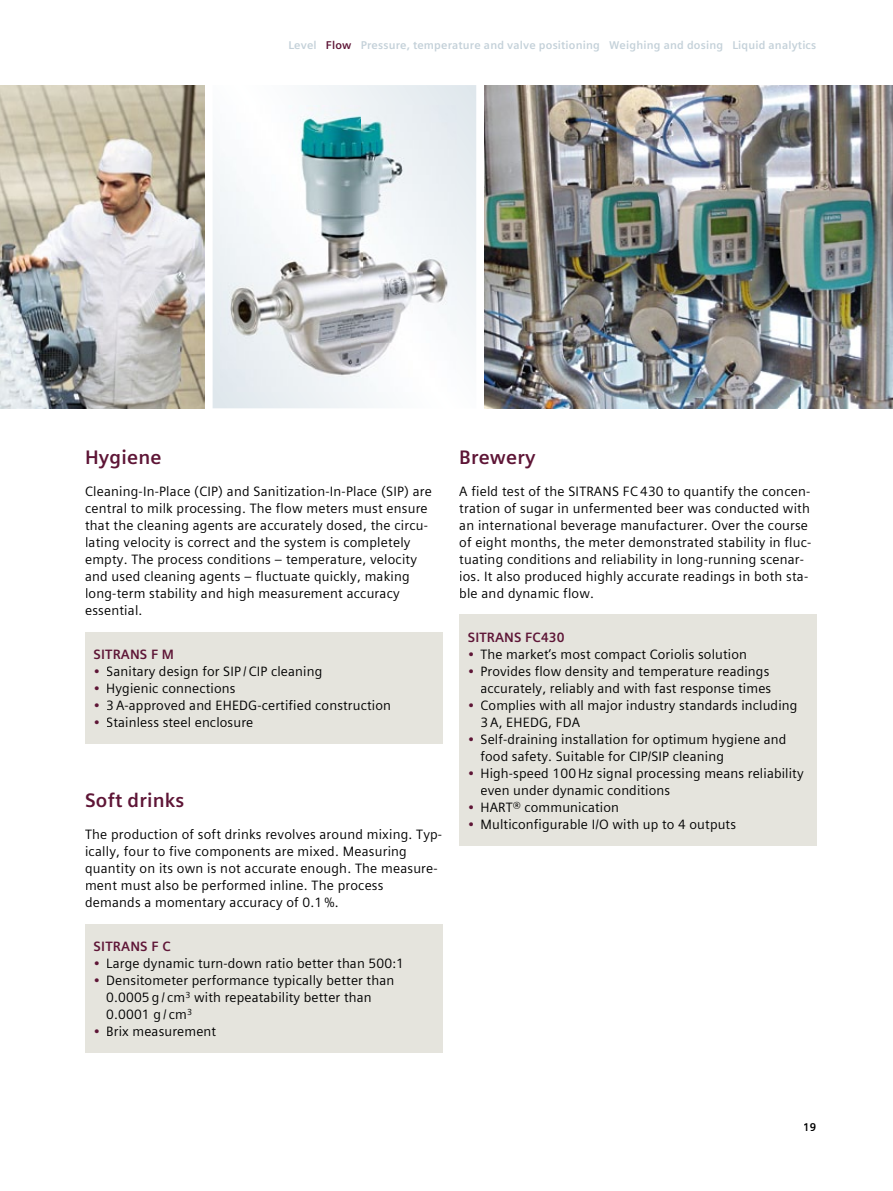
<style>
.page{position:relative;width:893px;height:1191px;background:#fff}
.page>*{position:absolute;margin:0;border:0;box-sizing:border-box;transform-origin:0 0}
.t1{font:700 19.5px "Siemens Sans Global";letter-spacing:.01em;color:#5e1536}
.t2{font:13.5px/17px "Siemens Sans Global";letter-spacing:.015em;color:#000}
.t3{font:700 13.5px "Siemens Sans Global";letter-spacing:.01em;color:#5e1536}
.t4{font:700 11.25px "Siemens Sans Global";letter-spacing:.015em;color:#c4d1d9}
.t5{font:700 11.25px "Siemens Sans Global";color:#000}
.s1{color:#5e1536}
</style>
<div class="page">
<div style="left:85px;top:631px;width:357px;height:112px;background:#e5e4dd"></div>
<div style="left:85px;top:924px;width:357px;height:129px;background:#e5e4dd"></div>
<div style="left:459px;top:614px;width:357px;height:231px;background:#e5e4dd"></div>
<img style="left:485px;top:85px;width:408px;height:323px">
<img style="left:0;top:85px;width:204px;height:323px">
<svg style="left:213px;top:85px;width:263px;height:323px"></svg>
<img style="left:220px;top:106px;width:237px;height:285px">
<p class="t4" style="left:288px;top:36px;width:529px">Level <span class="s1">Flow</span> Pressure, temperature and valve positioning Weighing and dosing Liquid analytics</p>
<h1 class="t1" style="left:85px;top:442px;width:78px">Hygiene</h1>
<p class="t2" style="left:85px;top:482px;width:348px">Cleaning-In-Place (CIP) and Sanitization-In-Place (SIP) are central to milk processing. The flow meters must ensure that the cleaning agents are accurately dosed, the circu&shy;lating velocity is correct and the system is completely empty. The process conditions – temperature, velocity and used cleaning agents – fluctuate quickly, making long-term stability and high measurement accuracy essential.</p>
<p class="t3" style="left:94px;top:643px;width:82px">SITRANS F M</p>
<p class="t2" style="left:94px;top:662px;width:230px"><span class="s1">•</span> Sanitary design for SIP / CIP cleaning</p>
<p class="t2" style="left:94px;top:679px;width:143px"><span class="s1">•</span> Hygienic connections</p>
<p class="t2" style="left:94px;top:696px;width:299px"><span class="s1">•</span> 3 A-approved and EHEDG-certified construction</p>
<p class="t2" style="left:94px;top:713px;width:161px"><span class="s1">•</span> Stainless steel enclosure</p>
<h1 class="t1" style="left:85px;top:785px;width:101px">Soft drinks</h1>
<p class="t2" style="left:85px;top:826px;width:359px">The production of soft drinks revolves around mixing. Typ&shy;ically, four to five components are mixed. Measuring quantity on its own is not accurate enough. The measure&shy;ment must also be performed inline. The process demands a momentary accuracy of 0.1 %.</p>
<p class="t3" style="left:94px;top:936px;width:79px">SITRANS F C</p>
<p class="t2" style="left:94px;top:955px;width:312px"><span class="s1">•</span> Large dynamic turn-down ratio better than 500:1</p>
<p class="t2" style="left:106px;top:972px;width:289px;text-indent:-13px"><span class="s1">•</span> Densitometer performance typically better than<br>0.0005 g / cm<sup>3</sup> with repeatability better than<br>0.0001 g / cm<sup>3</sup></p>
<p class="t2" style="left:94px;top:1023px;width:124px"><span class="s1">•</span> Brix measurement</p>
<h1 class="t1" style="left:459px;top:442px;width:78px">Brewery</h1>
<p class="t2" style="left:459px;top:482px;width:354px">A field test of the SITRANS FC 430 to quantify the concen&shy;tration of sugar in unfermented beer was conducted with an international beverage manufacturer. Over the course of eight months, the meter demonstrated stability in fluc&shy;tuating conditions and reliability in long-running scenar&shy;ios. It also produced highly accurate readings in both sta&shy;ble and dynamic flow.</p>
<p class="t3" style="left:468px;top:626px;width:98px">SITRANS FC430</p>
<p class="t2" style="left:468px;top:645px;width:281px"><span class="s1">•</span> The market’s most compact Coriolis solution</p>
<p class="t2" style="left:468px;top:662px;width:305px;text-align:right"><span class="s1">•</span> Provides flow density and temperature readings accurately, reliably and with fast response times</p>
<p class="t2" style="left:480px;top:696px;width:318px;text-indent:-13px"><span class="s1">•</span> Complies with all major industry standards including<br>3 A, EHEDG, FDA</p>
<p class="t2" style="left:480px;top:730px;width:307px;text-indent:-13px"><span class="s1">•</span> Self-draining installation for optimum hygiene and food safety. Suitable for CIP/SIP cleaning</p>
<p class="t2" style="left:480px;top:764px;width:325px;text-indent:-13px"><span class="s1">•</span> High-speed 100 Hz signal processing means reliability even under dynamic conditions</p>
<p class="t2" style="left:468px;top:798px;width:153px"><span class="s1">•</span> HART® communication</p>
<p class="t2" style="left:468px;top:815px;width:270px"><span class="s1">•</span> Multiconfigurable I/O with up to 4 outputs</p>
<p class="t5" style="left:803px;top:1118px;width:15px">19</p>
</div>
